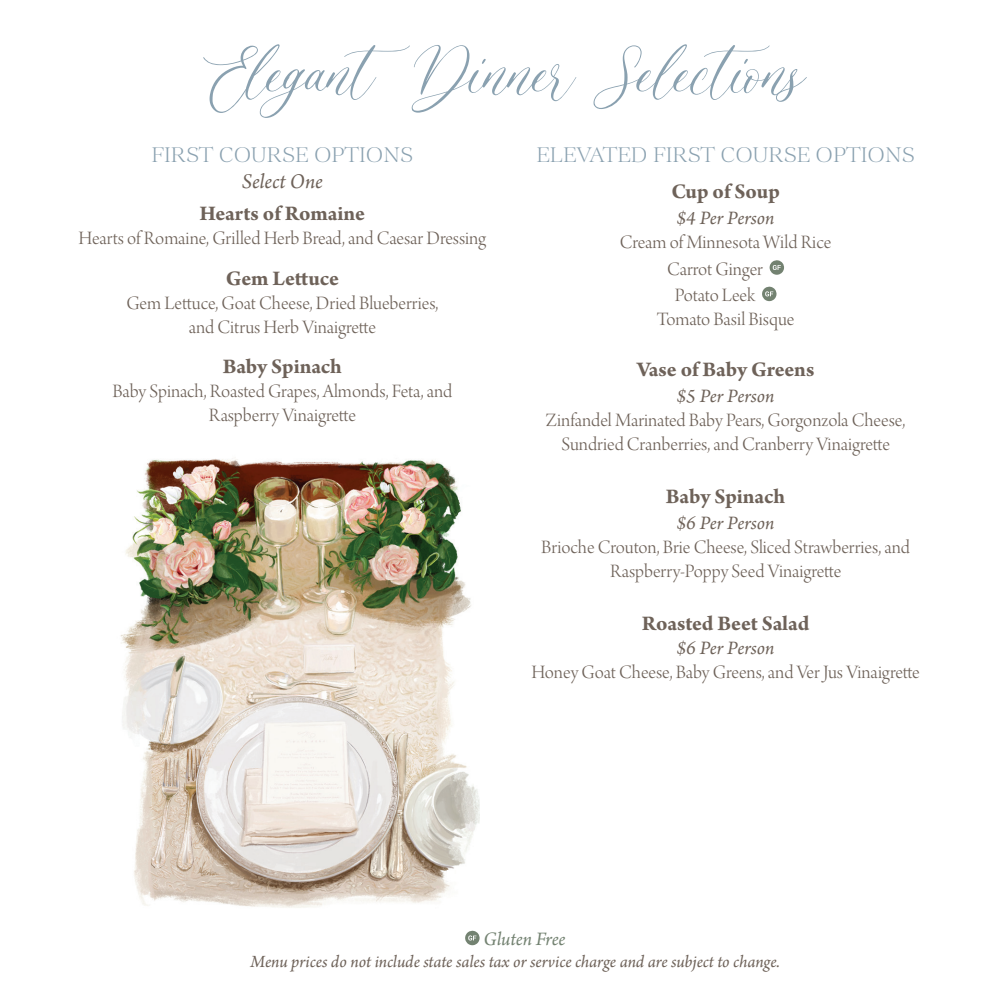
<style>
.page{position:relative;width:1008px;height:1008px;background:#fff}
.page>*{position:absolute;margin:0;border:0;box-sizing:border-box;transform-origin:0 0}
.t1{font:52px "Romantic Lovely";letter-spacing:-.03em;color:#8aa1b0}
.t2{font:700 22px "Arno Pro";letter-spacing:-.005em;color:#6e6259}
.t3{font:22px "Gold Lines Serif Trial";color:#8aa1b0}
.t4{font:italic 22px "Arno Pro";color:#6e6259}
.t5{font:20px/24px "Arno Pro Light Display";color:#6e6259;text-align:center}
.t6{font:italic 20px "Arno Pro";letter-spacing:-.005em;color:#6e6259}
.t7{font:italic 20px "Arno Pro";letter-spacing:-.005em;color:#738271}
.t8{font:italic 18px "Arno Pro";letter-spacing:-.005em;color:#6e6259}
</style>
<div class="page">
<svg style="left:465px;top:931px;width:15px;height:14px"></svg>
<img style="left:120px;top:459px;width:360px;height:449px">
<svg style="left:770px;top:260px;width:14px;height:15px"></svg>
<svg style="left:762px;top:286px;width:15px;height:15px"></svg>
<h1 class="t1" style="left:203px;top:35px;width:603px">ElegantDinner Selections</h1>
<p class="t3" style="left:152px;top:141px;width:263px">FIRST COURSE OPTIONS</p>
<p class="t4" style="left:242px;top:169px;width:82px">Select One</p>
<p class="t2" style="left:200px;top:201px;width:167px">Hearts of Romaine</p>
<p class="t5" style="left:79px;top:228px;width:409px">Hearts of Romaine, Grilled Herb Bread, and Caesar Dressing</p>
<p class="t2" style="left:226px;top:265px;width:115px">Gem Lettuce</p>
<p class="t5" style="left:126px;top:292px;width:314px">Gem Lettuce, Goat Cheese, Dried Blueberries, and Citrus Herb Vinaigrette</p>
<p class="t2" style="left:223px;top:354px;width:121px">Baby Spinach</p>
<p class="t5" style="left:112px;top:381px;width:341px">Baby Spinach, Roasted Grapes, Almonds, Feta, and<br>Raspberry Vinaigrette</p>
<p class="t3" style="left:536px;top:141px;width:380px">ELEVATED FIRST COURSE OPTIONS</p>
<p class="t2" style="left:671px;top:179px;width:110px">Cup of Soup</p>
<p class="t6" style="left:677px;top:207px;width:99px">$4 Per Person</p>
<p class="t5" style="left:620px;top:232px;width:213px">Cream of Minnesota Wild Rice</p>
<p class="t5" style="left:667px;top:258px;width:97px">Carrot Ginger</p>
<p class="t5" style="left:675px;top:285px;width:82px">Potato Leek</p>
<p class="t5" style="left:657px;top:309px;width:139px">Tomato Basil Bisque</p>
<p class="t2" style="left:637px;top:356px;width:179px">Vase of Baby Greens</p>
<p class="t6" style="left:677px;top:384px;width:99px">$5 Per Person</p>
<p class="t5" style="left:546px;top:409px;width:361px">Zinfandel Marinated Baby Pears, Gorgonzola Cheese,<br>Sundried Cranberries, and Cranberry Vinaigrette</p>
<p class="t2" style="left:666px;top:483px;width:121px">Baby Spinach</p>
<p class="t6" style="left:677px;top:512px;width:99px">$6 Per Person</p>
<p class="t5" style="left:541px;top:537px;width:370px">Brioche Crouton, Brie Cheese, Sliced Strawberries, and<br>Raspberry-Poppy Seed Vinaigrette</p>
<p class="t2" style="left:642px;top:611px;width:169px">Roasted Beet Salad</p>
<p class="t6" style="left:677px;top:636px;width:99px">$6 Per Person</p>
<p class="t5" style="left:531px;top:661px;width:390px">Honey Goat Cheese, Baby Greens, and Ver Jus Vinaigrette</p>
<p class="t7" style="left:483px;top:928px;width:83px">Gluten Free</p>
<p class="t8" style="left:251px;top:951px;width:531px">Menu prices do not include state sales tax or service charge and are subject to change.</p>
</div>
